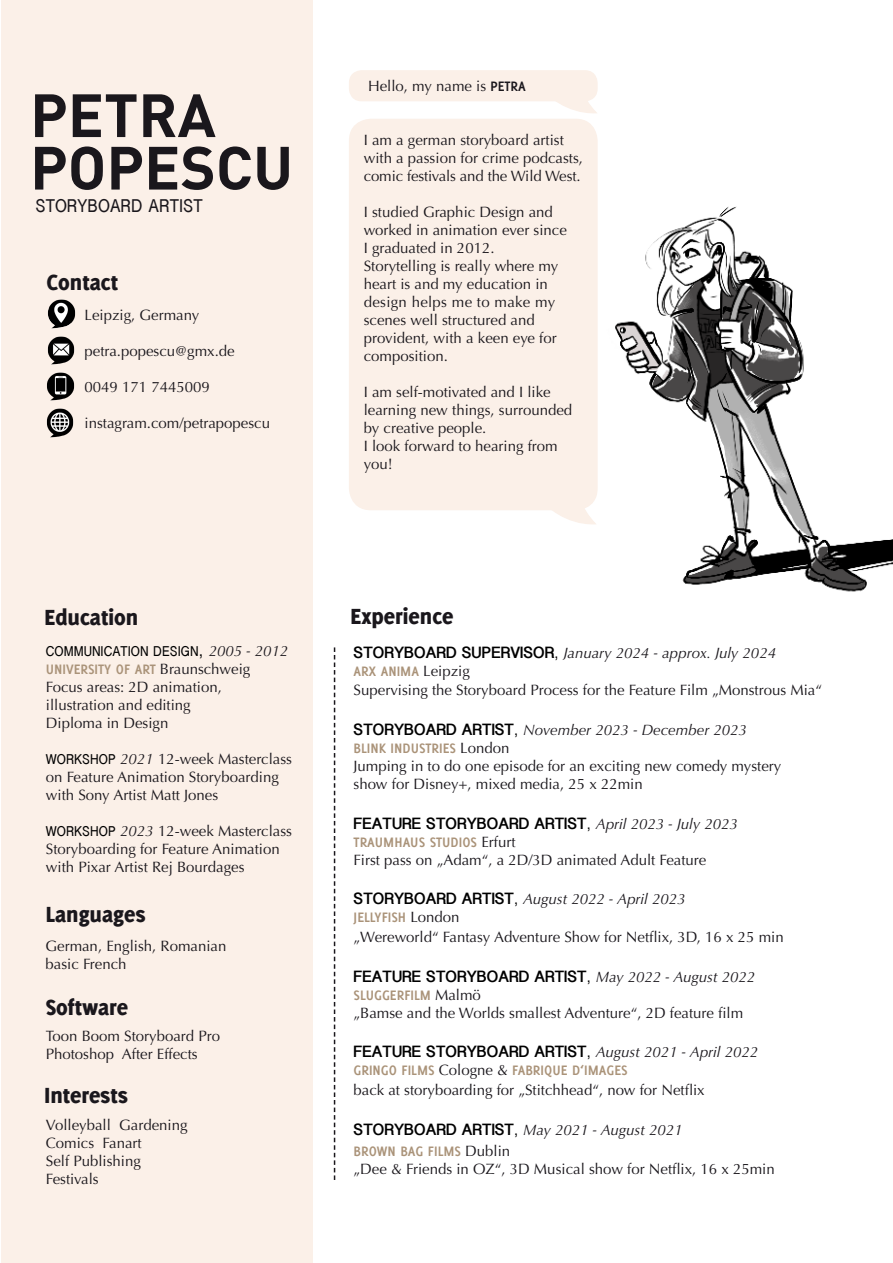
<style>
.page{position:relative;width:893px;height:1263px;background:#fff}
.page>*{position:absolute;margin:0;border:0;box-sizing:border-box;transform-origin:0 0}
.t1{font:700 60px/52.5px "DIN";color:#1a171c}
.t2{font:800 24px "Delicious";color:#1a171c}
.t3{font:19.5px "Inai Mathi";color:#1a171c}
.t4{font:700 16.5px "Inai Mathi";color:#000}
.t5{font:15px/18px "Optima";color:#1a171c}
.t6{font:700 15px "Delicious";color:#aa9379}
.t7{font:italic 15px "Optima";color:#1a171c}
.t8{font:15px "Inai Mathi";color:#000}
.s1{font-size:18px}
.s2{font-family:"Optima";font-style:italic;color:#1a171c}
.s3{font-family:"Optima";font-weight:400;color:#1a171c}
.s4{font-family:"Inai Mathi";color:#000}
.s5{font-style:italic}
.s6{font-family:"Delicious";font-weight:700}
.s7{font-family:"Inai Mathi";font-weight:700;font-style:normal;font-size:16.5px;color:#000}
.s8{font-family:"Inai Mathi";font-style:normal;font-size:16.5px;color:#000}
.s9{font-weight:400}
.s10{font-family:"Optima";font-weight:400;font-style:italic;font-size:15px;color:#1a171c}
</style>
<div class="page">
<div style="left:1px;top:0;width:312px;height:1263px;background:#fbf0e8"></div>
<svg style="left:334px;top:647px;width:1px;height:533px"></svg>
<img style="left:46px;top:336px;width:30px;height:29px">
<img style="left:46px;top:372px;width:29px;height:30px">
<img style="left:45px;top:409px;width:30px;height:29px">
<img style="left:47px;top:300px;width:29px;height:29px">
<img style="left:615px;top:206px;width:278px;height:386px">
<div style="left:350px;top:71px;width:247px;height:30px;background:#fbf0e8;border-radius:12px"></div>
<div style="left:349px;top:70px;width:249px;height:31px;border:2px solid #fbf0e8;border-radius:12px"></div>
<div style="left:350px;top:119px;width:247px;height:390px;background:#fbf0e8;border-radius:21px"></div>
<div style="left:349px;top:119px;width:249px;height:391px;border:2px solid #fbf0e8;border-radius:21px"></div>
<svg style="left:544px;top:493px;width:53px;height:32px"></svg>
<svg style="left:544px;top:82px;width:54px;height:31px"></svg>
<div style="left:740px;top:111px;width:99px;height:152px;background:#fff;border-radius:50%"></div>
<h1 class="t1" style="left:30px;top:87px;width:265px">PETRA<br>POPESCU</h1>
<h3 class="t3" style="left:35px;top:195px;width:169px">STORYBOARD ARTIST</h3>
<h2 class="t2" style="left:46px;top:268px;width:73px">Contact</h2>
<p class="t5" style="left:85px;top:306px;width:116px">Leipzig, Germany</p>
<p class="t5" style="left:85px;top:342px;width:152px">petra.popescu@gmx.de</p>
<p class="t5" style="left:85px;top:378px;width:127px">0049 171 7445009</p>
<p class="t5" style="left:85px;top:414px;width:187px">instagram.com/petrapopescu</p>
<h2 class="t2" style="left:44px;top:603px;width:95px">Education</h2>
<p class="t8" style="left:46px;top:643px;width:244px">COMMUNICATION DESIGN<span class="s1">,</span> <span class="s2">2005 - 2012</span></p>
<p class="t6" style="left:46px;top:661px;width:206px">UNIVERSITY OF ART <span class="s3">Braunschweig</span></p>
<p class="t5" style="left:46px;top:678px;width:178px">Focus areas: 2D animation, illustration and editing<br>Diploma in Design</p>
<p class="t5" style="left:46px;top:750px;width:248px"><span class="s4">WORKSHOP</span> <span class="s5">2021</span> 12-week Masterclass on Feature Animation Storyboarding with Sony Artist Matt Jones</p>
<p class="t5" style="left:46px;top:822px;width:248px"><span class="s4">WORKSHOP</span> <span class="s5">2023</span> 12-week Masterclass<br>Storyboarding for Feature Animation with Pixar Artist Rej Bourdages</p>
<h2 class="t2" style="left:46px;top:900px;width:101px">Languages</h2>
<p class="t5" style="left:45px;top:937px;width:182px">German, English, Romanian basic French</p>
<h2 class="t2" style="left:46px;top:993px;width:84px">Software</h2>
<p class="t5" style="left:46px;top:1027px;width:176px">Toon Boom Storyboard Pro<br>Photoshop After Effects</p>
<h2 class="t2" style="left:45px;top:1081px;width:85px">Interests</h2>
<p class="t5" style="left:46px;top:1116px;width:143px">Volleyball Gardening<br>Comics Fanart<br>Self Publishing<br>Festivals</p>
<p class="t5" style="left:368px;top:77px;width:159px">Hello, my name is <span class="s6">PETRA</span></p>
<p class="t5" style="left:364px;top:131px;width:221px">I am a german storyboard artist with a passion for crime podcasts, comic festivals and the Wild West.</p>
<p class="t5" style="left:364px;top:203px;width:205px">I studied Graphic Design and worked in animation ever since<br>I graduated in 2012.<br>Storytelling is really where my heart is and my education in design helps me to make my scenes well structured and provident, with a keen eye for composition.</p>
<p class="t5" style="left:364px;top:383px;width:210px">I am self-motivated and I like learning new things, surrounded by creative people.<br>I look forward to hearing from you!</p>
<h2 class="t2" style="left:350px;top:603px;width:105px">Experience</h2>
<p class="t7" style="left:354px;top:644px;width:424px"><span class="s7">STORYBOARD SUPERVISOR</span><span class="s8">,</span> January 2024 - approx. July 2024</p>
<p class="t6" style="left:354px;top:662px;width:118px">ARX ANIMA <span class="s3">Leipzig</span></p>
<p class="t5" style="left:354px;top:681px;width:470px">Supervising the Storyboard Process for the Feature Film „Monstrous Mia“</p>
<p class="t7" style="left:354px;top:721px;width:395px"><span class="s7">STORYBOARD ARTIST</span><span class="s8">,</span> November 2023 - December 2023</p>
<p class="t6" style="left:354px;top:739px;width:157px">BLINK INDUSTRIES <span class="s3">London</span></p>
<p class="t5" style="left:354px;top:757px;width:429px">Jumping in to do one episode for an exciting new comedy mystery show for Disney+, mixed media, 25 x 22min</p>
<p class="t4" style="left:354px;top:815px;width:386px">FEATURE STORYBOARD ARTIST<span class="s9">,</span> <span class="s10">April 2023 - July 2023</span></p>
<p class="t6" style="left:354px;top:833px;width:163px">TRAUMHAUS STUDIOS <span class="s3">Erfurt</span></p>
<p class="t5" style="left:354px;top:851px;width:354px">First pass on „Adam“, a 2D/3D animated Adult Feature</p>
<p class="t7" style="left:354px;top:890px;width:333px"><span class="s7">STORYBOARD ARTIST</span><span class="s8">,</span> August 2022 - April 2023</p>
<p class="t6" style="left:354px;top:909px;width:107px">JELLYFISH <span class="s3">London</span></p>
<p class="t5" style="left:354px;top:928px;width:431px">„Wereworld“ Fantasy Adventure Show for Netflix, 3D, 16 x 25 min</p>
<p class="t4" style="left:354px;top:968px;width:403px">FEATURE STORYBOARD ARTIST<span class="s9">,</span> <span class="s10">May 2022 - August 2022</span></p>
<p class="t6" style="left:354px;top:986px;width:129px">SLUGGERFILM <span class="s3">Malmö</span></p>
<p class="t5" style="left:354px;top:1004px;width:391px">„Bamse and the Worlds smallest Adventure“, 2D feature film</p>
<p class="t4" style="left:354px;top:1044px;width:406px">FEATURE STORYBOARD ARTIST<span class="s9">,</span> <span class="s10">August 2021 - April 2022</span></p>
<p class="t6" style="left:354px;top:1062px;width:276px">GRINGO FILMS <span class="s3">Cologne &amp;</span> FABRIQUE D‘IMAGES</p>
<p class="t5" style="left:354px;top:1081px;width:353px">back at storyboarding for „Stitchhead“, now for Netflix</p>
<p class="t7" style="left:354px;top:1121px;width:330px"><span class="s7">STORYBOARD ARTIST</span><span class="s8">,</span> May 2021 - August 2021</p>
<p class="t6" style="left:354px;top:1143px;width:158px">BROWN BAG FILMS <span class="s3">Dublin</span></p>
<p class="t5" style="left:354px;top:1160px;width:423px">„Dee &amp; Friends in OZ“, 3D Musical show for Netflix, 16 x 25min</p>
</div>
